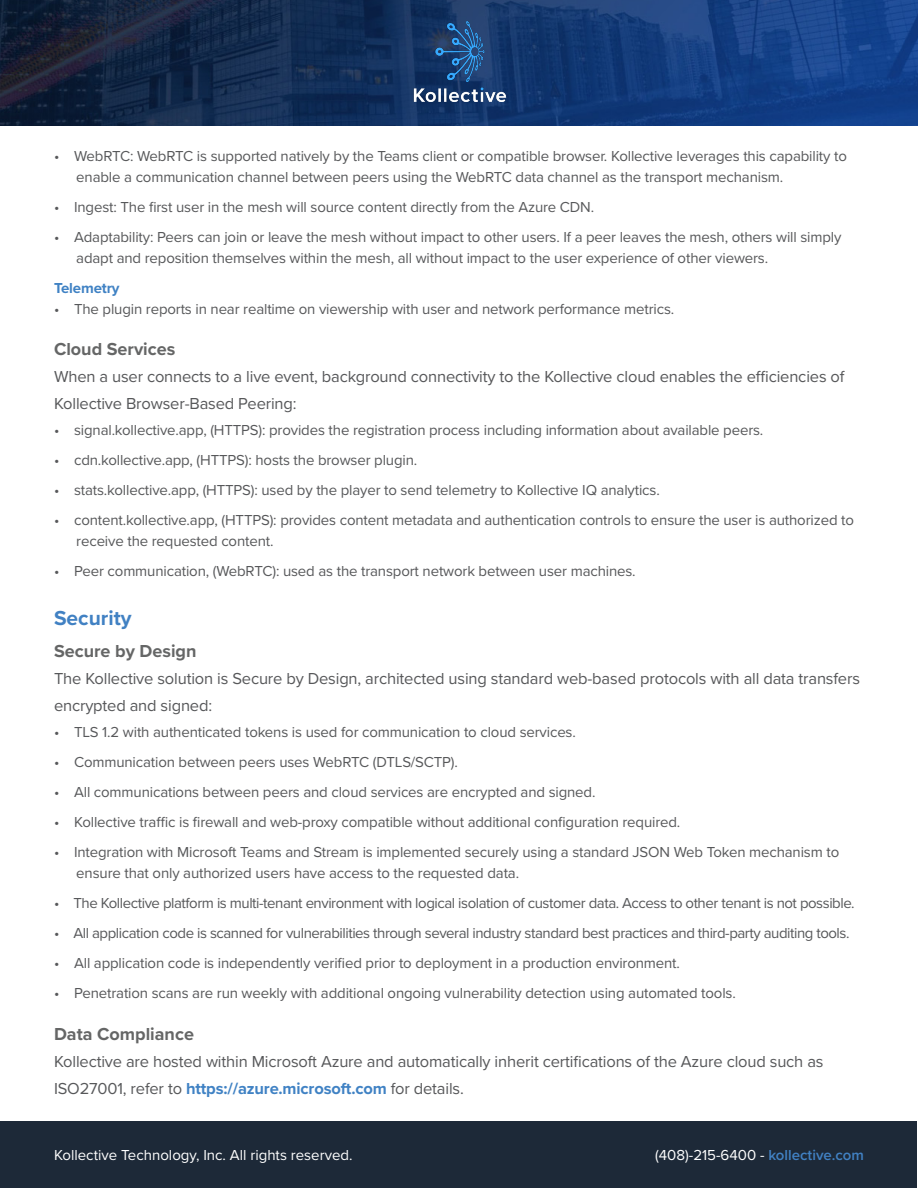
<style>
.page{position:relative;width:918px;height:1188px;background:#fff}
.page>*{position:absolute;margin:0;border:0;box-sizing:border-box;transform-origin:0 0}
.t1{font:700 21px "Proxima Nova";color:#4181c3}
.t2{font:700 18px "Proxima Nova";color:#656666}
.t3{font:16.5px/27px "Proxima Nova";letter-spacing:-.01em;color:#57585a}
.t4{font:15px/21px "Proxima Nova";letter-spacing:-.01em;color:#57585a}
.t5{font:15px "Proxima Nova";letter-spacing:-.03em;color:#57585a}
.t6{font:15px "Proxima Nova";color:#fff}
.t7{font:700 15px "Proxima Nova";letter-spacing:-.01em;color:#4082c4}
.s1{font-weight:700;color:#4082c4}
.s2{font-weight:600;color:#4181c3}
</style>
<div class="page">
<img style="left:0;top:0;width:918px;height:125px">
<div style="left:1px;top:1121px;width:916px;height:67px;background:#1d2938"></div>
<img style="left:408px;top:15px;width:102px;height:86px">
<p class="t4" style="left:76px;top:145px;width:772px;text-indent:-22px">• WebRTC: WebRTC is supported natively by the Teams client or compatible browser. Kollective leverages this capability to enable a communication channel between peers using the WebRTC data channel as the transport mechanism.</p>
<p class="t4" style="left:54px;top:196px;width:542px">• Ingest: The first user in the mesh will source content directly from the Azure CDN.</p>
<p class="t4" style="left:76px;top:226px;width:767px;text-indent:-22px">• Adaptability: Peers can join or leave the mesh without impact to other users. If a peer leaves the mesh, others will simply adapt and reposition themselves within the mesh, all without impact to the user experience of other viewers.</p>
<p class="t7" style="left:54px;top:277px;width:67px">Telemetry</p>
<p class="t4" style="left:54px;top:298px;width:622px">• The plugin reports in near realtime on viewership with user and network performance metrics.</p>
<p class="t2" style="left:54px;top:336px;width:123px">Cloud Services</p>
<p class="t3" style="left:54px;top:362px;width:792px">When a user connects to a live event, background connectivity to the Kollective cloud enables the efficiencies of<br>Kollective Browser-Based Peering:</p>
<p class="t4" style="left:54px;top:418px;width:711px">• signal.kollective.app, (HTTPS): provides the registration process including information about available peers.</p>
<p class="t4" style="left:54px;top:448px;width:365px">• cdn.kollective.app, (HTTPS): hosts the browser plugin.</p>
<p class="t4" style="left:54px;top:478px;width:607px">• stats.kollective.app, (HTTPS): used by the player to send telemetry to Kollective IQ analytics.</p>
<p class="t4" style="left:76px;top:508px;width:779px;text-indent:-22px">• content.kollective.app, (HTTPS): provides content metadata and authentication controls to ensure the user is authorized to receive the requested content.</p>
<p class="t4" style="left:54px;top:559px;width:583px">• Peer communication, (WebRTC): used as the transport network between user machines.</p>
<p class="t1" style="left:54px;top:603px;width:79px">Security</p>
<p class="t2" style="left:54px;top:637px;width:144px">Secure by Design</p>
<p class="t3" style="left:54px;top:664px;width:808px">The Kollective solution is Secure by Design, architected using standard web-based protocols with all data transfers encrypted and signed:</p>
<p class="t4" style="left:54px;top:720px;width:523px">• TLS 1.2 with authenticated tokens is used for communication to cloud services.</p>
<p class="t4" style="left:54px;top:750px;width:405px">• Communication between peers uses WebRTC (DTLS/SCTP).</p>
<p class="t4" style="left:54px;top:780px;width:543px">• All communications between peers and cloud services are encrypted and signed.</p>
<p class="t4" style="left:54px;top:810px;width:628px">• Kollective traffic is firewall and web-proxy compatible without additional configuration required.</p>
<p class="t4" style="left:76px;top:840px;width:764px;text-indent:-22px">• Integration with Microsoft Teams and Stream is implemented securely using a standard JSON Web Token mechanism to ensure that only authorized users have access to the requested data.</p>
<p class="t5" style="left:54px;top:891px;width:802px">• The Kollective platform is multi-tenant environment with logical isolation of customer data. Access to other tenant is not possible.</p>
<p class="t5" style="left:54px;top:921px;width:797px">• All application code is scanned for vulnerabilities through several industry standard best practices and third-party auditing tools.</p>
<p class="t4" style="left:54px;top:951px;width:627px">• All application code is independently verified prior to deployment in a production environment.</p>
<p class="t4" style="left:54px;top:981px;width:683px">• Penetration scans are run weekly with additional ongoing vulnerability detection using automated tools.</p>
<p class="t2" style="left:54px;top:1020px;width:141px">Data Compliance</p>
<p class="t3" style="left:54px;top:1047px;width:771px">Kollective are hosted within Microsoft Azure and automatically inherit certifications of the Azure cloud such as<br>ISO27001, refer to <span class="s1">https://azure.microsoft.com</span> for details.</p>
<p class="t6" style="left:54px;top:1144px;width:300px">Kollective Technology, Inc. All rights reserved.</p>
<p class="t6" style="left:655px;top:1144px;width:210px">(408)-215-6400 - <span class="s2">kollective.com</span></p>
</div>
